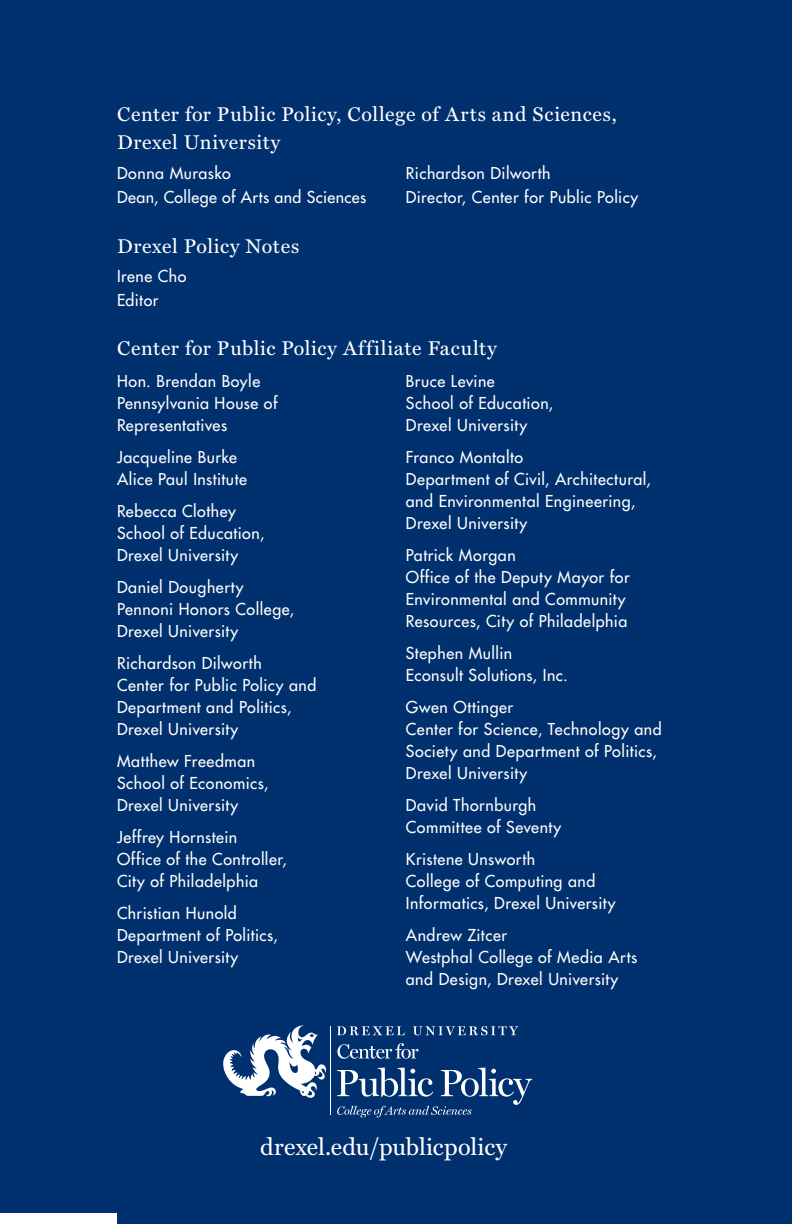
<style>
.page{position:relative;width:792px;height:1224px;background:#00306d}
.page>*{position:absolute;margin:0;border:0;box-sizing:border-box;transform-origin:0 0}
.t1{font:24px "Miller Text";letter-spacing:.005em;color:#fff}
.t2{font:20px/28px "Miller Text";letter-spacing:.03em;color:#fff}
.t3{font:500 16px/22px "Futura Std";letter-spacing:.035em;color:#fff}
</style>
<div class="page">
<svg style="left:337px;top:1026px;width:68px;height:9px"></svg>
<svg style="left:413px;top:1026px;width:105px;height:9px"></svg>
<hr style="left:331px;top:1026px;width:1px;height:89px;background:#fff">
<svg style="left:223px;top:1025px;width:103px;height:73px"></svg>
<svg style="left:337px;top:1068px;width:195px;height:50px"></svg>
<svg style="left:337px;top:1043px;width:82px;height:16px"></svg>
<div style="left:0;top:1213px;width:117px;height:11px;background:#fff"></div>
<p class="t2" style="left:117px;top:100px;width:501px">Center for Public Policy, College of Arts and Sciences,<br>Drexel University</p>
<p class="t3" style="left:117px;top:161px;width:251px;line-height:24px">Donna Murasko<br>Dean, College of Arts and Sciences</p>
<p class="t2" style="left:117px;top:232px;width:184px">Drexel Policy Notes</p>
<p class="t3" style="left:117px;top:264px;width:71px;line-height:24px">Irene Cho<br>Editor</p>
<p class="t3" style="left:406px;top:161px;width:234px;line-height:24px">Richardson Dilworth<br>Director, Center for Public Policy</p>
<p class="t2" style="left:117px;top:334px;width:381px">Center for Public Policy Affiliate Faculty</p>
<p class="t3" style="left:117px;top:370px;width:162px">Hon. Brendan Boyle<br>Pennsylvania House of<br>Representatives</p>
<p class="t3" style="left:117px;top:446px;width:131px">Jacqueline Burke<br>Alice Paul Institute</p>
<p class="t3" style="left:117px;top:500px;width:149px">Rebecca Clothey<br>School of Education,<br>Drexel University</p>
<p class="t3" style="left:117px;top:576px;width:179px">Daniel Dougherty<br>Pennoni Honors College,<br>Drexel University</p>
<p class="t3" style="left:117px;top:652px;width:201px">Richardson Dilworth<br>Center for Public Policy and<br>Department and Politics,<br>Drexel University</p>
<p class="t3" style="left:117px;top:750px;width:153px">Matthew Freedman<br>School of Economics,<br>Drexel University</p>
<p class="t3" style="left:117px;top:827px;width:171px">Jeffrey Hornstein<br>Office of the Controller,<br>City of Philadelphia</p>
<p class="t3" style="left:117px;top:903px;width:162px">Christian Hunold<br>Department of Politics,<br>Drexel University</p>
<p class="t3" style="left:406px;top:370px;width:149px">Bruce Levine<br>School of Education,<br>Drexel University</p>
<p class="t3" style="left:406px;top:446px;width:246px">Franco Montalto<br>Department of Civil, Architectural, and Environmental Engineering,<br>Drexel University</p>
<p class="t3" style="left:406px;top:544px;width:225px">Patrick Morgan<br>Office of the Deputy Mayor for<br>Environmental and Community<br>Resources, City of Philadelphia</p>
<p class="t3" style="left:406px;top:642px;width:164px">Stephen Mullin<br>Econsult Solutions, Inc.</p>
<p class="t3" style="left:406px;top:696px;width:257px">Gwen Ottinger<br>Center for Science, Technology and<br>Society and Department of Politics,<br>Drexel University</p>
<p class="t3" style="left:406px;top:794px;width:157px">David Thornburgh<br>Committee of Seventy</p>
<p class="t3" style="left:406px;top:849px;width:211px">Kristene Unsworth<br>College of Computing and<br>Informatics, Drexel University</p>
<p class="t3" style="left:406px;top:925px;width:233px">Andrew Zitcer<br>Westphal College of Media Arts and Design, Drexel University</p>
<h1 class="t1" style="left:260px;top:1133px;width:249px">drexel.edu/publicpolicy</h1>
</div>
